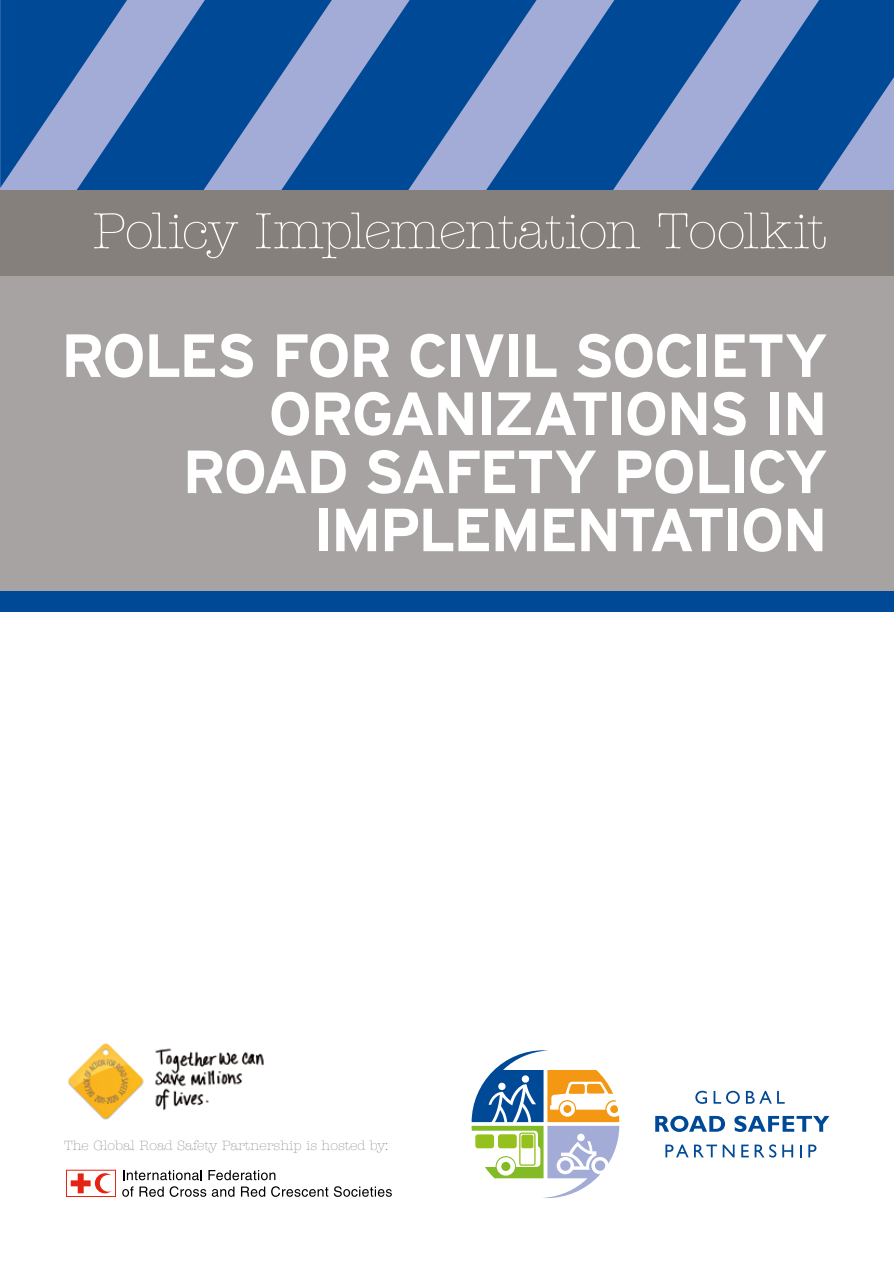
<style>
.page{position:relative;width:894px;height:1263px;background:#fff}
.page>*{position:absolute;margin:0;border:0;box-sizing:border-box;transform-origin:0 0}
.t1{font:700 60.75px/58.1px "Interstate";letter-spacing:-.04em;color:#fff;text-align:right}
.t2{font:51px "American Typewriter Light A";letter-spacing:-.03em;color:#fff}
.t3{font:300 13.5px "American Typewriter";color:#878381}
</style>
<div class="page">
<div style="left:0;top:591px;width:893px;height:21px;background:#004996"></div>
<svg style="left:0;top:0;width:11px;height:188px;background:#0a4f9a"></svg>
<svg style="left:11px;top:0;width:172px;height:191px;background:#4774b1"></svg>
<svg style="left:183px;top:0;width:174px;height:191px;background:#4070ae"></svg>
<svg style="left:357px;top:0;width:228px;height:191px;background:#3d6ead"></svg>
<svg style="left:585px;top:0;width:308px;height:191px;background:#3569aa"></svg>
<div style="left:0;top:191px;width:893px;height:400px;background:#a7a3a2"></div>
<div style="left:0;top:191px;width:893px;height:85px;background:#86807c"></div>
<svg style="left:471px;top:1050px;width:149px;height:148px"></svg>
<svg style="left:655px;top:1115px;width:69px;height:17px"></svg>
<svg style="left:734px;top:1115px;width:95px;height:17px"></svg>
<svg style="left:695px;top:1090px;width:11px;height:13px"></svg>
<svg style="left:713px;top:1090px;width:26px;height:13px"></svg>
<svg style="left:745px;top:1090px;width:39px;height:13px"></svg>
<svg style="left:665px;top:1144px;width:51px;height:13px"></svg>
<svg style="left:722px;top:1144px;width:12px;height:13px"></svg>
<svg style="left:741px;top:1144px;width:7px;height:13px"></svg>
<svg style="left:754px;top:1144px;width:22px;height:13px"></svg>
<svg style="left:782px;top:1144px;width:10px;height:13px"></svg>
<svg style="left:800px;top:1145px;width:1px;height:12px"></svg>
<svg style="left:808px;top:1144px;width:8px;height:13px"></svg>
<svg style="left:123px;top:1170px;width:79px;height:10px"></svg>
<svg style="left:208px;top:1170px;width:67px;height:10px"></svg>
<svg style="left:122px;top:1186px;width:11px;height:10px"></svg>
<svg style="left:139px;top:1186px;width:67px;height:10px"></svg>
<svg style="left:212px;top:1186px;width:22px;height:10px"></svg>
<svg style="left:241px;top:1186px;width:24px;height:10px"></svg>
<svg style="left:271px;top:1186px;width:57px;height:10px"></svg>
<svg style="left:334px;top:1186px;width:58px;height:10px"></svg>
<svg style="left:66px;top:1180px;width:50px;height:17px"></svg>
<svg style="left:71px;top:1173px;width:40px;height:20px"></svg>
<div style="left:66px;top:1169px;width:50px;height:27px;border:1px solid #e42313"></div>
<img style="left:68px;top:1043px;width:196px;height:77px">
<p class="t2" style="left:92px;top:203px;width:735px">Policy Implementation Toolkit</p>
<p class="t1" style="left:61px;top:326px;width:768px">ROLES FOR CIVIL SOCIETY<br>ORGANIZATIONS IN<br>ROAD SAFETY POLICY<br>IMPLEMENTATION</p>
<p class="t3" style="left:64px;top:1138px;width:325px">The Global Road Safety Partnership is hosted by:</p>
</div>
